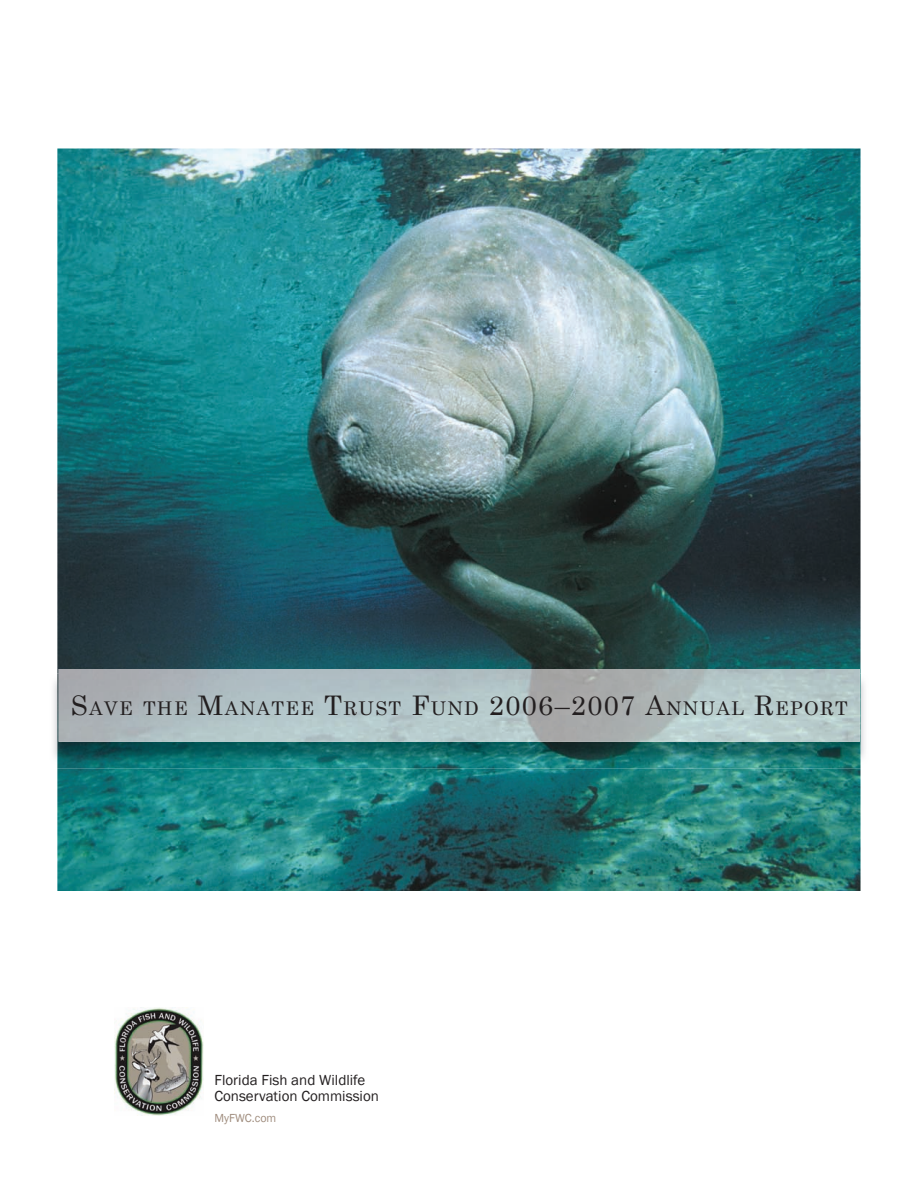
<style>
.page{position:relative;width:918px;height:1188px;background:#fff}
.page>*{position:absolute;margin:0;border:0;box-sizing:border-box;transform-origin:0 0}
.t1{font:18.9px "Century Schoolbook";letter-spacing:.07em;color:#231f20}
.t2{font:15px/16.5px "Franklin Gothic";color:#231f20}
.t3{font:12px "Franklin Gothic";color:#a08d7e}
.s1{font-size:27px}
</style>
<div class="page">
<img style="left:57px;top:148px;width:804px;height:743px">
<img style="left:114px;top:1008px;width:90px;height:108px">
<img style="left:57px;top:674px;width:804px;height:95px">
<img style="left:59px;top:669px;width:801px;height:73px">
<p class="t1" style="left:71px;top:693px;width:778px"><span class="s1">S</span>AVE THE <span class="s1">M</span>ANATEE <span class="s1">T</span>RUST <span class="s1">F</span>UND <span class="s1">2006–2007 A</span>NNUAL <span class="s1">R</span>EPORT</p>
<p class="t2" style="left:214px;top:1072px;width:166px">Florida Fish and Wildlife<br>Conservation Commission</p>
<p class="t3" style="left:214px;top:1111px;width:64px">MyFWC.com</p>
</div>
